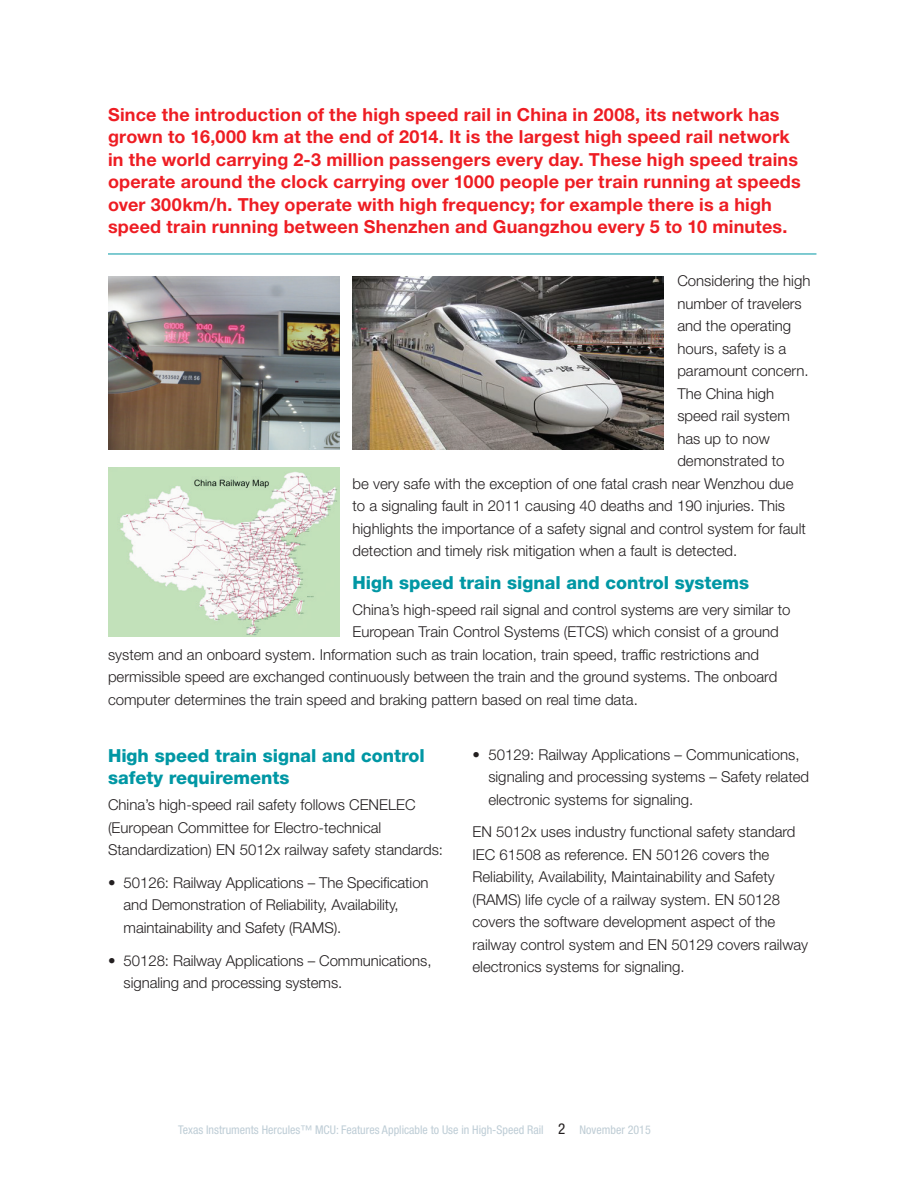
<style>
.page{position:relative;width:918px;height:1188px;background:#fff}
.page>*{position:absolute;margin:0;border:0;box-sizing:border-box;transform-origin:0 0}
.t1{font:700 18px/22.5px "Helvetica Neue LT Std";letter-spacing:.01em;color:#ee1d23}
.t2{font:800 18px/22.5px "Helvetica Neue LT Std";color:#0097a4}
.t3{font:300 15px/22.5px "Helvetica Neue LT Std";color:#231f20}
.t4{font:condensed 12px "Helvetica Neue LT Std";color:#becdd6}
.s1{font-size:15px;color:#231f20}
.s2{color:#bfcdd5}
</style>
<div class="page">
<hr style="left:108px;top:254px;width:708px;height:1px;background:#0097a4">
<img style="left:108px;top:276px;width:231px;height:173px">
<img style="left:353px;top:276px;width:311px;height:174px">
<img style="left:108px;top:468px;width:231px;height:169px">
<p class="t1" style="left:108px;top:103px;width:694px">Since the introduction of the high speed rail in China in 2008, its network has grown to 16,000 km at the end of 2014. It is the largest high speed rail network in the world carrying 2-3 million passengers every day. These high speed trains operate around the clock carrying over 1000 people per train running at speeds over 300km/h. They operate with high frequency; for example there is a high speed train running between Shenzhen and Guangzhou every 5 to 10 minutes.</p>
<p class="t3" style="left:677px;top:269px;width:135px">Considering the high</p>
<p class="t3" style="left:677px;top:292px;width:126px">number of travelers</p>
<p class="t3" style="left:677px;top:314px;width:115px">and the operating</p>
<p class="t3" style="left:677px;top:337px;width:110px">hours, safety is a</p>
<p class="t3" style="left:677px;top:359px;width:133px">paramount concern.</p>
<p class="t3" style="left:677px;top:382px;width:98px">The China high</p>
<p class="t3" style="left:677px;top:404px;width:114px">speed rail system</p>
<p class="t3" style="left:677px;top:427px;width:94px">has up to now</p>
<p class="t3" style="left:677px;top:449px;width:109px">demonstrated to</p>
<p class="t3" style="left:353px;top:472px;width:442px">be very safe with the exception of one fatal crash near Wenzhou due</p>
<p class="t3" style="left:353px;top:494px;width:434px">to a signaling fault in 2011 causing 40 deaths and 190 injuries. This</p>
<p class="t3" style="left:353px;top:517px;width:455px">highlights the importance of a safety signal and control system for fault</p>
<p class="t3" style="left:353px;top:539px;width:386px">detection and timely risk mitigation when a fault is detected.</p>
<p class="t2" style="left:353px;top:571px;width:398px">High speed train signal and control systems</p>
<p class="t3" style="left:353px;top:598px;width:440px">China’s high-speed rail signal and control systems are very similar to</p>
<p class="t3" style="left:353px;top:620px;width:428px">European Train Control Systems (ETCS) which consist of a ground</p>
<p class="t3" style="left:108px;top:643px;width:653px">system and an onboard system. Information such as train location, train speed, traffic restrictions and</p>
<p class="t3" style="left:108px;top:665px;width:671px">permissible speed are exchanged continuously between the train and the ground systems. The onboard</p>
<p class="t3" style="left:108px;top:688px;width:531px">computer determines the train speed and braking pattern based on real time data.</p>
<p class="t2" style="left:108px;top:744px;width:318px">High speed train signal and control safety requirements</p>
<p class="t3" style="left:108px;top:793px;width:337px">China’s high-speed rail safety follows CENELEC (European Committee for Electro-technical<br>Standardization) EN 5012x railway safety standards:</p>
<p class="t3" style="left:124px;top:871px;width:307px;text-indent:-16px">• 50126: Railway Applications – The Specification and Demonstration of Reliability, Availability, maintainability and Safety (RAMS).</p>
<p class="t3" style="left:124px;top:949px;width:309px;text-indent:-16px">• 50128: Railway Applications – Communications, signaling and processing systems.</p>
<p class="t3" style="left:488px;top:743px;width:322px;text-indent:-16px">• 50129: Railway Applications – Communications, signaling and processing systems – Safety related electronic systems for signaling.</p>
<p class="t3" style="left:472px;top:820px;width:337px">EN 5012x uses industry functional safety standard IEC 61508 as reference. EN 50126 covers the Reliability, Availability, Maintainability and Safety (RAMS) life cycle of a railway system. EN 50128 covers the software development aspect of the railway control system and EN 50129 covers railway electronics systems for signaling.</p>
<p class="t4" style="left:178px;top:1123px;width:474px">Texas Instruments Hercules™ MCU: Features Applicable to Use in High-Speed Rail <span class="s1">2</span> <span class="s2">November 2015</span></p>
</div>
